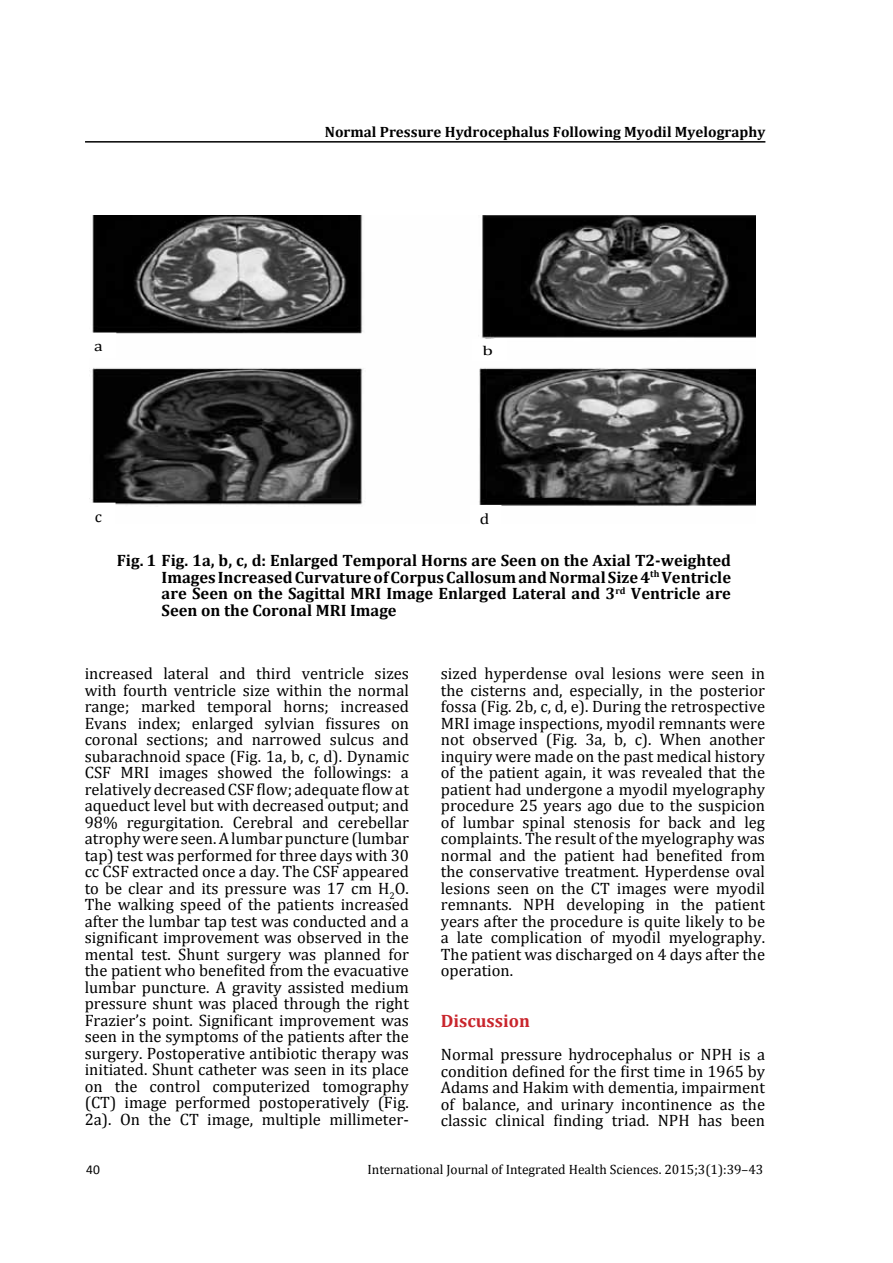
<style>
.page{position:relative;width:893px;height:1263px;background:#fff}
.page>*{position:absolute;margin:0;border:0;box-sizing:border-box;transform-origin:0 0}
.t1{font:700 18px "Cambria";color:#c9252c}
.t2{font:16.5px/16.5px "Cambria";color:#000;text-align:justify}
.t3{font:700 16.5px/16.5px "Cambria";color:#000;text-align:justify}
.t4{font:15.75px "Cambria";color:#000}
.t5{font:15.15px "Cambria";color:#000;scale:1.13 1}
.t6{font:700 15px "Cambria";color:#000}
.t7{font:15px "Cambria";color:#000;scale:1.18 1}
.t8{font:13.5px "Cambria";color:#000}
.t9{font:13.5px "Calibri";color:#000}
.t10{font:13.05px "Cambria";color:#000;scale:1.48 1}
</style>
<div class="page">
<hr style="left:85px;top:141px;width:680px;height:2px;background:#000">
<img style="left:92px;top:216px;width:663px;height:290px">
<div style="left:85px;top:333px;width:31px;height:25px;background:#fff"></div>
<div style="left:472px;top:339px;width:34px;height:22px;background:#fff"></div>
<div style="left:86px;top:503px;width:29px;height:26px;background:#fff"></div>
<p class="t6" style="left:325px;top:121px;width:442px">Normal Pressure Hydrocephalus Following Myodil Myelography</p>
<p class="t7" style="left:94px;top:337px;width:9px">a</p>
<p class="t10" style="left:483px;top:343px;width:9px">b</p>
<p class="t4" style="left:95px;top:508px;width:9px">c</p>
<p class="t5" style="left:480px;top:510px;width:10px">d</p>
<p class="t3" style="left:162px;top:552px;width:571px;text-indent:-45px">Fig. 1 Fig. 1a, b, c, d: Enlarged Temporal Horns are Seen on the Axial T2-weighted Images Increased Curvature of Corpus Callosum and Normal Size 4<sup>th</sup> Ventricle are Seen on the Sagittal MRI Image Enlarged Lateral and 3<sup>rd</sup> Ventricle are Seen on the Coronal MRI Image</p>
<p class="t2" style="left:85px;top:665px;width:326px">increased lateral and third ventricle sizes with fourth ventricle size within the normal range; marked temporal horns; increased Evans index; enlarged sylvian fissures on coronal sections; and narrowed sulcus and subarachnoid space (Fig. 1a, b, c, d). Dynamic CSF MRI images showed the followings: a relatively decreased CSF flow; adequate flow at aqueduct level but with decreased output; and 98% regurgitation. Cerebral and cerebellar atrophy were seen. A lumbar puncture (lumbar tap) test was performed for three days with 30 cc CSF extracted once a day. The CSF appeared to be clear and its pressure was 17 cm H<sub>2</sub>O.<br>The walking speed of the patients increased after the lumbar tap test was conducted and a significant improvement was observed in the mental test. Shunt surgery was planned for the patient who benefited from the evacuative lumbar puncture. A gravity assisted medium pressure shunt was placed through the right Frazier’s point. Significant improvement was seen in the symptoms of the patients after the surgery. Postoperative antibiotic therapy was initiated. Shunt catheter was seen in its place on the control computerized tomography (CT) image performed postoperatively (Fig.<br>2a). On the CT image, multiple millimeter-</p>
<p class="t2" style="left:441px;top:665px;width:326px">sized hyperdense oval lesions were seen in the cisterns and, especially, in the posterior fossa (Fig. 2b, c, d, e). During the retrospective MRI image inspections, myodil remnants were not observed (Fig. 3a, b, c). When another inquiry were made on the past medical history of the patient again, it was revealed that the patient had undergone a myodil myelography procedure 25 years ago due to the suspicion of lumbar spinal stenosis for back and leg complaints. The result of the myelography was normal and the patient had benefited from the conservative treatment. Hyperdense oval lesions seen on the CT images were myodil remnants. NPH developing in the patient years after the procedure is quite likely to be a late complication of myodil myelography.<br>The patient was discharged on 4 days after the operation.</p>
<p class="t1" style="left:441px;top:1008px;width:91px">Discussion</p>
<p class="t2" style="left:441px;top:1046px;width:326px">Normal pressure hydrocephalus or NPH is a condition defined for the first time in 1965 by Adams and Hakim with dementia, impairment of balance, and urinary incontinence as the classic clinical finding triad. NPH has been</p>
<p class="t9" style="left:86px;top:1160px;width:15px">40</p>
<p class="t8" style="left:367px;top:1161px;width:397px">International Journal of Integrated Health Sciences. 2015;3(1):39–43</p>
</div>
